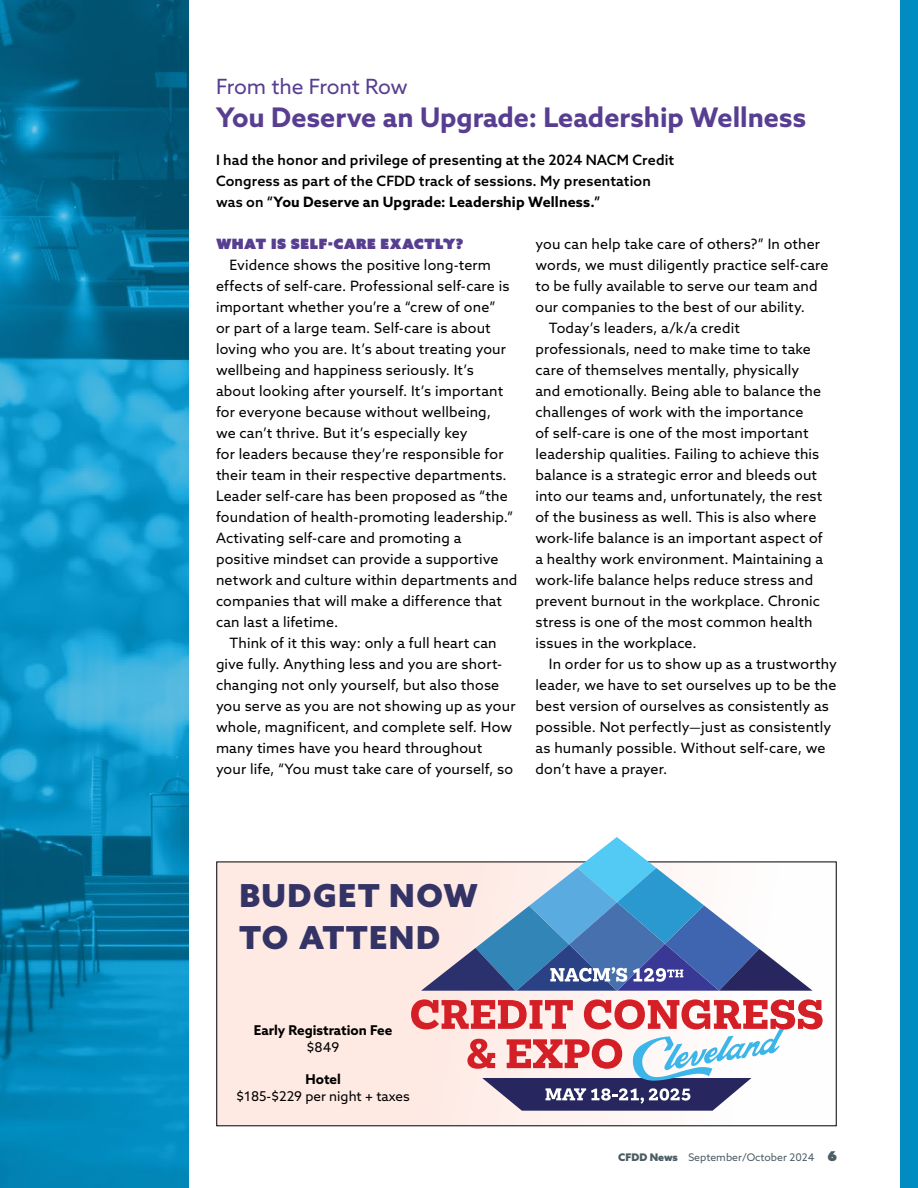
<style>
.page{position:relative;width:918px;height:1188px;background:#fff}
.page>*{position:absolute;margin:0;border:0;box-sizing:border-box;transform-origin:0 0}
.t1{font:900 31.65px/42.3px "Azo Sans";letter-spacing:.05em;color:#336}
.t2{font:700 27px "Azo Sans";color:#583e91}
.t3{font:21px "Azo Sans";letter-spacing:-.01em;color:#583e91}
.t4{font:14.25px/21px "Azo Sans";letter-spacing:.01em;color:#000}
.t5{font:500 14.25px/21px "Azo Sans";letter-spacing:.01em;color:#000}
.t6{font:14.25px "Azo Sans Uber";letter-spacing:.02em;color:#583e91}
.t7{font:13.5px "Azo Sans";color:#000}
.t8{font:700 13.5px "Azo Sans";color:#000}
.t9{font:10.5px "Azo Sans";color:#4c5c65}
.s1{font-weight:700}
.s2{font-weight:900}
.s3{font-family:"Azo Sans Uber";font-size:13.5px}
</style>
<div class="page">
<img style="left:0;top:0;width:189px;height:1188px">
<div style="left:900px;top:0;width:18px;height:1188px;background:#008cc0"></div>
<div style="left:217px;top:862px;width:619px;height:264px;background:linear-gradient(to right,#fee4dc,#feffff)"></div>
<svg style="left:421px;top:837px;width:392px;height:154px"></svg>
<svg style="left:411px;top:999px;width:412px;height:112px"></svg>
<h3 class="t3" style="left:216px;top:73px;width:193px">From the Front Row</h3>
<h2 class="t2" style="left:216px;top:100px;width:592px">You Deserve an Upgrade: Leadership Wellness</h2>
<p class="t5" style="left:216px;top:149px;width:460px">I had the honor and privilege of presenting at the 2024 NACM Credit<br>Congress as part of the CFDD track of sessions. My presentation was on “<span class="s1">You Deserve an Upgrade: Leadership Wellness.</span>”</p>
<p class="t6" style="left:216px;top:234px;width:249px">WHAT IS SELF-CARE EXACTLY?</p>
<p class="t4" style="left:216px;top:254px;width:303px;text-indent:13px">Evidence shows the positive long-term effects of self-care. Professional self-care is important whether you’re a “crew of one”<br>or part of a large team. Self-care is about loving who you are. It’s about treating your wellbeing and happiness seriously. It’s<br>about looking after yourself. It’s important for everyone because without wellbeing,<br>we can’t thrive. But it’s especially key<br>for leaders because they’re responsible for their team in their respective departments.<br>Leader self-care has been proposed as “the foundation of health-promoting leadership.” Activating self-care and promoting a positive mindset can provide a supportive network and culture within departments and companies that will make a difference that can last a lifetime.</p>
<p class="t4" style="left:216px;top:632px;width:301px;text-indent:13px">Think of it this way: only a full heart can give fully. Anything less and you are short&shy;changing not only yourself, but also those you serve as you are not showing up as your whole, magnificent, and complete self. How many times have you heard throughout your life, “You must take care of yourself, so</p>
<p class="t4" style="left:535px;top:233px;width:286px">you can help take care of others?” In other</p>
<p class="t4" style="left:535px;top:254px;width:295px">words, we must diligently practice self-care</p>
<p class="t4" style="left:535px;top:275px;width:284px">to be fully available to serve our team and</p>
<p class="t4" style="left:535px;top:296px;width:271px">our companies to the best of our ability.</p>
<p class="t4" style="left:549px;top:317px;width:192px">Today’s leaders, a/k/a credit</p>
<p class="t4" style="left:535px;top:338px;width:277px">professionals, need to make time to take</p>
<p class="t4" style="left:535px;top:359px;width:265px">care of themselves mentally, physically</p>
<p class="t4" style="left:535px;top:380px;width:287px">and emotionally. Being able to balance the</p>
<p class="t4" style="left:535px;top:401px;width:269px">challenges of work with the importance</p>
<p class="t4" style="left:535px;top:422px;width:275px">of self-care is one of the most important</p>
<p class="t4" style="left:535px;top:443px;width:285px">leadership qualities. Failing to achieve this</p>
<p class="t4" style="left:535px;top:464px;width:283px">balance is a strategic error and bleeds out</p>
<p class="t4" style="left:535px;top:485px;width:288px">into our teams and, unfortunately, the rest</p>
<p class="t4" style="left:535px;top:506px;width:282px">of the business as well. This is also where</p>
<p class="t4" style="left:535px;top:527px;width:289px">work-life balance is an important aspect of</p>
<p class="t4" style="left:535px;top:548px;width:289px">a healthy work environment. Maintaining a</p>
<p class="t4" style="left:535px;top:569px;width:279px">work-life balance helps reduce stress and</p>
<p class="t4" style="left:535px;top:590px;width:286px">prevent burnout in the workplace. Chronic</p>
<p class="t4" style="left:535px;top:611px;width:279px">stress is one of the most common health</p>
<p class="t4" style="left:535px;top:632px;width:163px">issues in the workplace.</p>
<p class="t4" style="left:549px;top:653px;width:290px">In order for us to show up as a trustworthy</p>
<p class="t4" style="left:535px;top:674px;width:303px">leader, we have to set ourselves up to be the</p>
<p class="t4" style="left:535px;top:695px;width:295px">best version of ourselves as consistently as</p>
<p class="t4" style="left:535px;top:716px;width:297px">possible. Not perfectly—just as consistently</p>
<p class="t4" style="left:535px;top:737px;width:291px">as humanly possible. Without self-care, we</p>
<p class="t4" style="left:535px;top:758px;width:133px">don’t have a prayer.</p>
<h1 class="t1" style="left:239px;top:873px;width:240px">BUDGET NOW<br>TO ATTEND</h1>
<p class="t8" style="left:254px;top:1022px;width:140px">Early Registration Fee</p>
<p class="t7" style="left:307px;top:1038px;width:34px">$849</p>
<p class="t8" style="left:305px;top:1070px;width:37px">Hotel</p>
<p class="t7" style="left:236px;top:1087px;width:175px">$185-$229 per night + taxes</p>
<p class="t9" style="left:618px;top:1151px;width:220px"><span class="s2">CFDD News</span> September/October 2024 <span class="s3">6</span></p>
</div>
